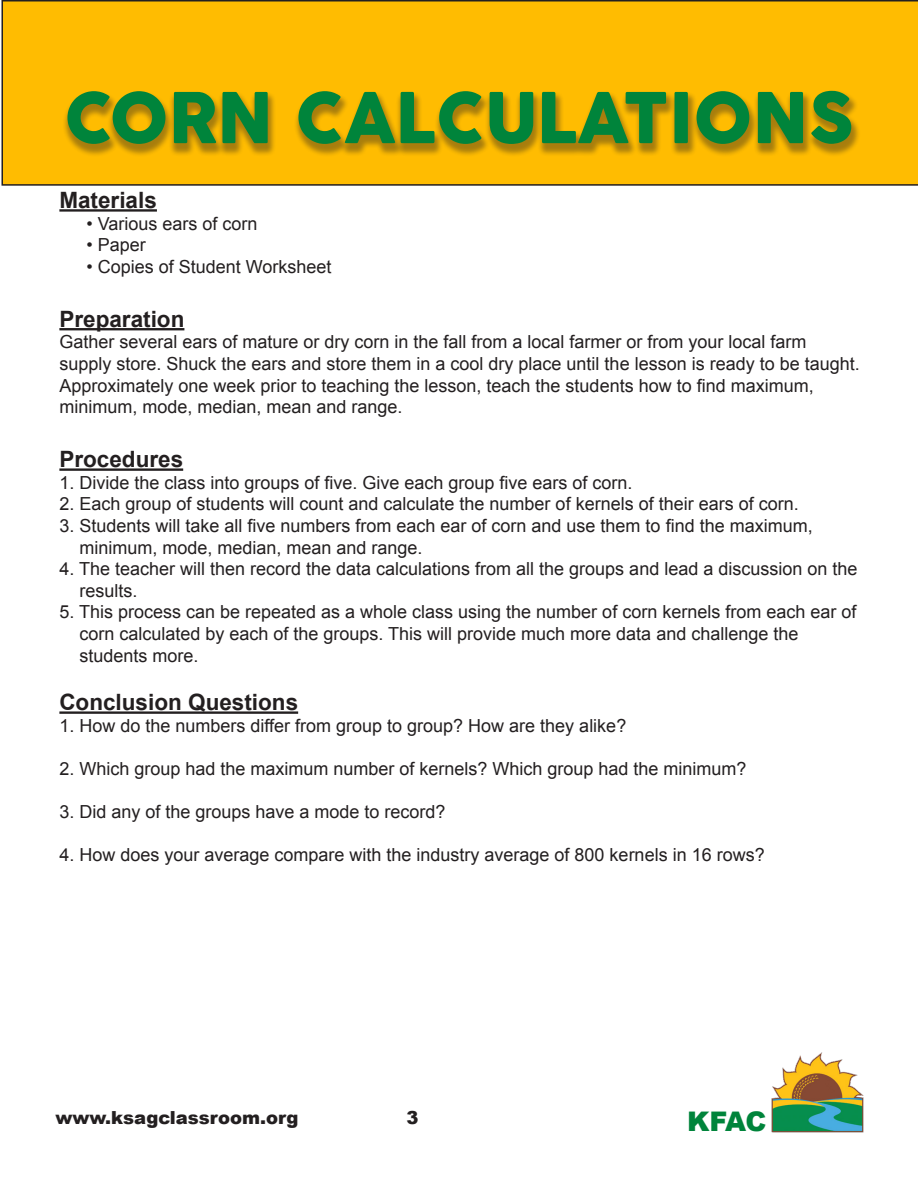
<style>
.page{position:relative;width:918px;height:1188px;background:#fff}
.page>*{position:absolute;margin:0;border:0;box-sizing:border-box;transform-origin:0 0}
.t1{font:69px "Cocogoose";color:#00843b}
.t2{font:900 27px "Arial";color:#00843b}
.Body_Text{font:700 22.5px "Arial";color:#231f20}
.Body_Text-2{font:18px/21.6px "Arial";color:#231f20}
.t3{font:900 18px "Arial";color:#231f20}
</style>
<div class="page">
<div style="left:2px;top:0;width:916px;height:186px;background:#ffbc01"></div>
<img style="left:771px;top:1052px;width:93px;height:81px">
<div style="left:62px;top:90px;width:798px;height:67px;background:#231f20;opacity:.4"></div>
<hr style="left:59px;top:209px;width:98px;height:3px;background:#231f20">
<hr style="left:59px;top:328px;width:125px;height:2px;background:#231f20">
<hr style="left:59px;top:468px;width:124px;height:3px;background:#231f20">
<hr style="left:59px;top:711px;width:239px;height:3px;background:#231f20">
<h1 class="t1" style="left:64px;top:70px;width:792px">CORN CALCULATIONS</h1>
<p class="Body_Text" style="left:59px;top:185px;width:99px">Materials</p>
<p class="Body_Text-2" style="left:86px;top:213px;width:173px">• Various ears of corn</p>
<p class="Body_Text-2" style="left:86px;top:234px;width:61px">• Paper</p>
<p class="Body_Text-2" style="left:86px;top:256px;width:247px">• Copies of Student Worksheet</p>
<p class="Body_Text" style="left:59px;top:304px;width:127px">Preparation</p>
<p class="Body_Text-2" style="left:59px;top:332px;width:802px">Gather several ears of mature or dry corn in the fall from a local farmer or from your local farm supply store. Shuck the ears and store them in a cool dry place until the lesson is ready to be taught.<br>Approximately one week prior to teaching the lesson, teach the students how to find maximum, minimum, mode, median, mean and range.</p>
<p class="Body_Text" style="left:59px;top:444px;width:125px">Procedures</p>
<p class="Body_Text-2" style="left:59px;top:472px;width:575px">1. Divide the class into groups of five. Give each group five ears of corn.</p>
<p class="Body_Text-2" style="left:59px;top:494px;width:741px">2. Each group of students will count and calculate the number of kernels of their ears of corn.</p>
<p class="Body_Text-2" style="left:59px;top:515px;width:755px">3. Students will take all five numbers from each ear of corn and use them to find the maximum,</p>
<p class="Body_Text-2" style="left:79px;top:537px;width:345px">minimum, mode, median, mean and range.</p>
<p class="Body_Text-2" style="left:59px;top:558px;width:800px">4. The teacher will then record the data calculations from all the groups and lead a discussion on the</p>
<p class="Body_Text-2" style="left:79px;top:580px;width:60px">results.</p>
<p class="Body_Text-2" style="left:59px;top:602px;width:799px">5. This process can be repeated as a whole class using the number of corn kernels from each ear of</p>
<p class="Body_Text-2" style="left:79px;top:623px;width:721px">corn calculated by each of the groups. This will provide much more data and challenge the</p>
<p class="Body_Text-2" style="left:79px;top:645px;width:121px">students more.</p>
<p class="Body_Text" style="left:59px;top:687px;width:240px">Conclusion Questions</p>
<p class="Body_Text-2" style="left:59px;top:715px;width:568px">1. How do the numbers differ from group to group? How are they alike?</p>
<p class="Body_Text-2" style="left:59px;top:758px;width:689px">2. Which group had the maximum number of kernels? Which group had the minimum?</p>
<p class="Body_Text-2" style="left:59px;top:801px;width:388px">3. Did any of the groups have a mode to record?</p>
<p class="Body_Text-2" style="left:59px;top:845px;width:707px">4. How does your average compare with the industry average of 800 kernels in 16 rows?</p>
<p class="t3" style="left:56px;top:1104px;width:245px">www.ksagclassroom.org</p>
<p class="t3" style="left:407px;top:1104px;width:14px">3</p>
<h2 class="t2" style="left:687px;top:1101px;width:81px">KFAC</h2>
</div>
